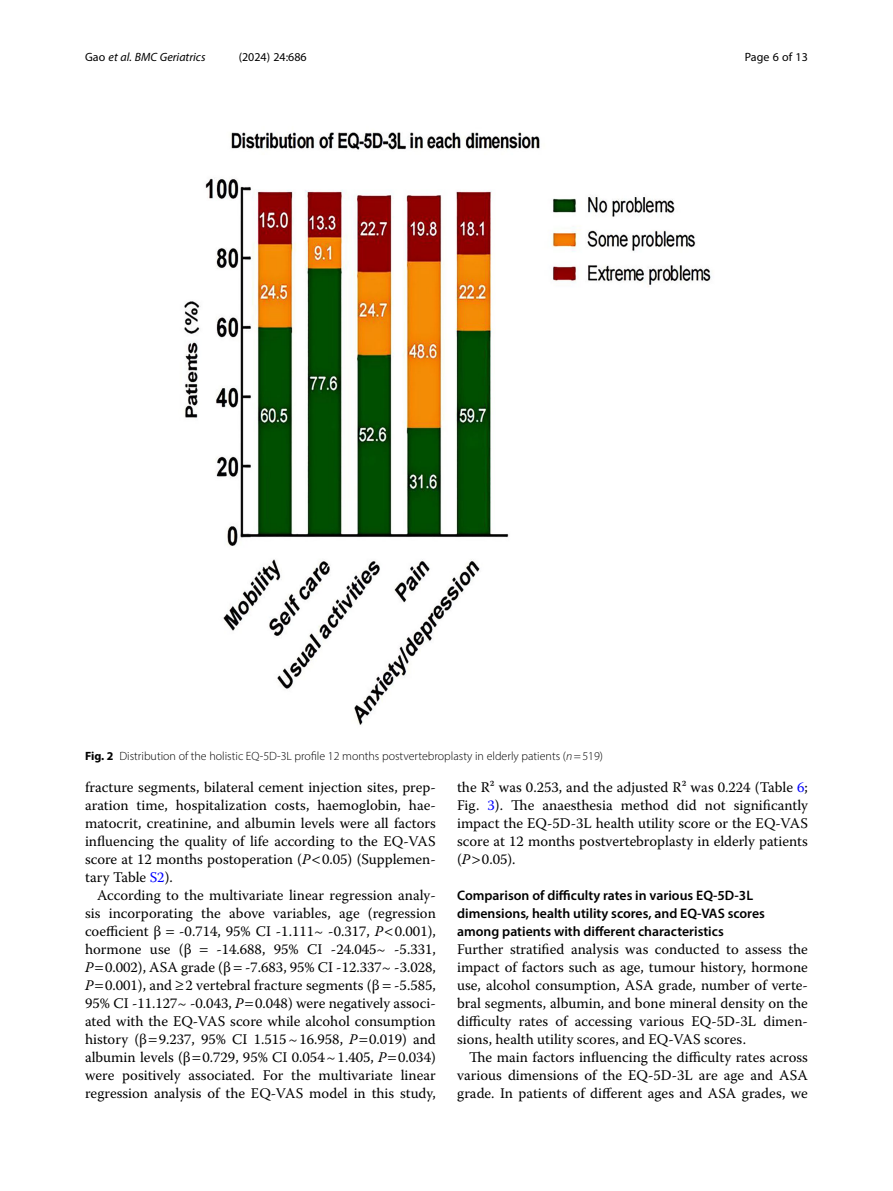
<style>
.page{position:relative;width:893px;height:1191px;background:#fff}
.page>*{position:absolute;margin:0;border:0;box-sizing:border-box;transform-origin:0 0}
.Body_Text_Indent{font:14.7px/18px "Warnock Pro";color:#000;text-align:justify}
.Body_Text{font:14.7px/18px "Warnock Pro";color:#000;text-align:justify}
.Head_2{font:600 13.8px/18px "Myriad Pro";color:#000}
.Figure_Caption{font:300 12px "Myriad Pro";color:#000}
.t1{font:italic 12px "Myriad Pro";color:#000}
.t2{font:12px "Myriad Pro";color:#000}
.s1{font-style:normal}
.s2{font-weight:700}
.s3{font-style:italic}
.s4{color:#00f}
</style>
<div class="page">
<img style="left:184px;top:132px;width:527px;height:593px">
<p class="t1" style="left:85px;top:50px;width:122px"><span class="s1">Gao</span> et al. BMC Geriatrics</p>
<p class="t2" style="left:239px;top:50px;width:70px">(2024) 24:686</p>
<p class="t2" style="left:745px;top:50px;width:65px">Page 6 of 13</p>
<p class="Figure_Caption" style="left:85px;top:748px;width:520px"><span class="s2">Fig. 2</span> Distribution of the holistic EQ-5D-3L profile 12 months postvertebroplasty in elderly patients (<span class="s3">n</span>=519)</p>
<p class="Body_Text_Indent" style="left:85px;top:778px;width:352px">fracture segments, bilateral cement injection sites, prep&shy;aration time, hospitalization costs, haemoglobin, hae&shy;matocrit, creatinine, and albumin levels were all factors influencing the quality of life according to the EQ-VAS score at 12 months postoperation (<span class="s3">P</span> 0.05) (Supplemen&shy;tary Table <span class="s4">S2</span>).</p>
<p class="Body_Text_Indent" style="left:85px;top:886px;width:352px;text-indent:12px">According to the multivariate linear regression analy&shy;sis incorporating the above variables, age (regression coefficient β -0.714, 95% CI -1.111~ -0.317, <span class="s3">P</span> 0.001), hormone use (β</p>
<p class="Body_Text_Indent" style="left:85px;top:940px;width:352px;text-indent:131px">-14.688, 95% CI -24.045~ -5.331, <span class="s3">P</span> 0.002), ASA grade (β -7.683, 95% CI -12.337~ -3.028, <span class="s3">P</span> 0.001), and ≥2 vertebral fracture segments (β -5.585, 95% CI -11.127~ -0.043, <span class="s3">P</span> 0.048) were negatively associ&shy;ated with the EQ-VAS score while alcohol consumption history (β 9.237, 95% CI 1.515~16.958, <span class="s3">P</span> 0.019) and albumin levels (β 0.729, 95% CI 0.054~1.405, <span class="s3">P</span> 0.034) were positively associated. For the multivariate linear regression analysis of the EQ-VAS model in this study,</p>
<p class="Body_Text_Indent" style="left:457px;top:778px;width:352px">the R² was 0.253, and the adjusted R² was 0.224 (Table <span class="s4">6</span>; Fig. <span class="s4">3</span>). The anaesthesia method did not significantly impact the EQ-5D-3L health utility score or the EQ-VAS score at 12 months postvertebroplasty in elderly patients (<span class="s3">P</span> 0.05).</p>
<p class="Head_2" style="left:457px;top:886px;width:309px">Comparison of difficulty rates in various EQ-5D-3L dimensions, health utility scores, and EQ-VAS scores among patients with different characteristics</p>
<p class="Body_Text" style="left:457px;top:940px;width:352px">Further stratified analysis was conducted to assess the impact of factors such as age, tumour history, hormone use, alcohol consumption, ASA grade, number of verte&shy;bral segments, albumin, and bone mineral density on the difficulty rates of accessing various EQ-5D-3L dimen&shy;sions, health utility scores, and EQ-VAS scores.</p>
<p class="Body_Text_Indent" style="left:457px;top:1048px;width:352px;text-indent:12px">The main factors influencing the difficulty rates across various dimensions of the EQ-5D-3L are age and ASA grade. In patients of different ages and ASA grades, we</p>
</div>
